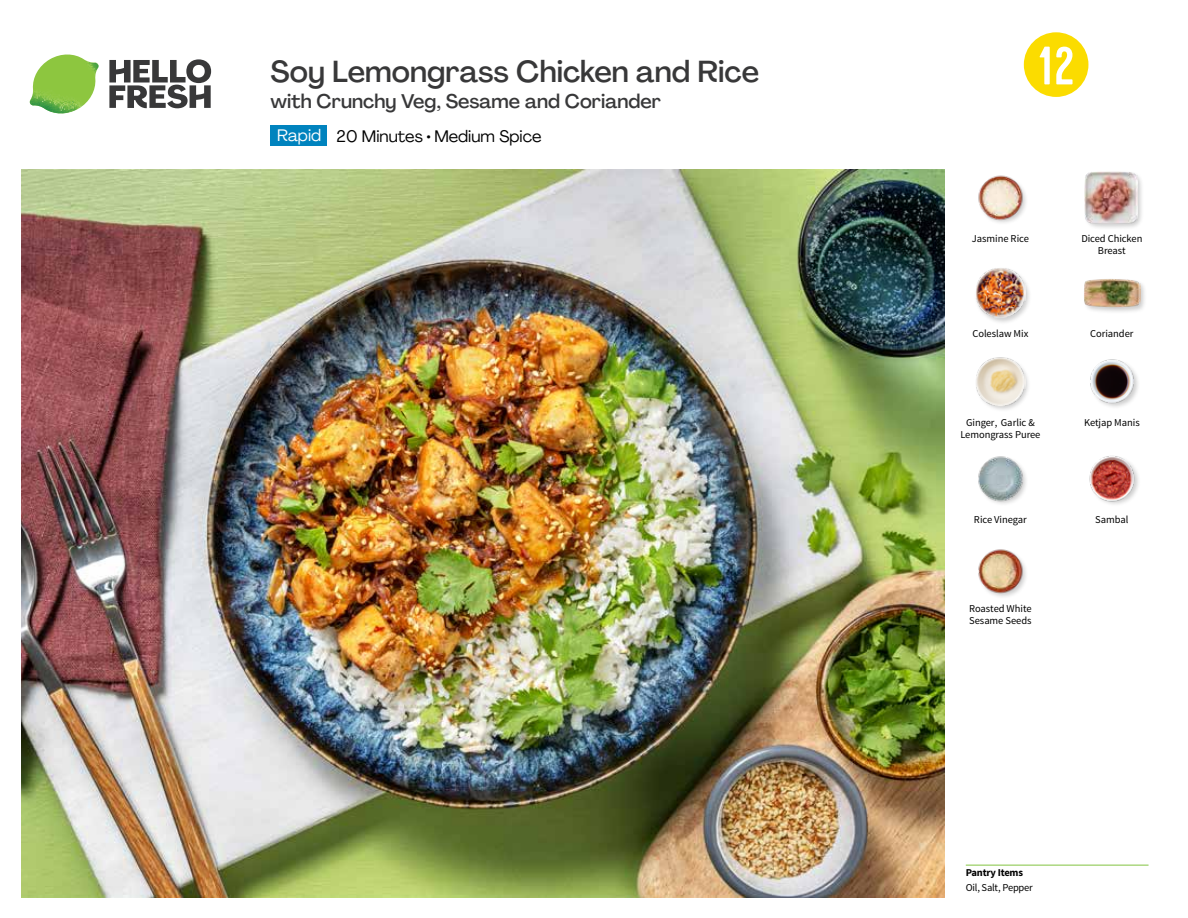
<style>
.page{position:relative;width:1188px;height:918px;background:#fff}
.page>*{position:absolute;margin:0;border:0;box-sizing:border-box;transform-origin:0 0}
.t1{font:54px "Kapra";color:#fff}
.t2{font:500 30px "Agrandir";color:#383839}
.t3{font:500 19.5px "Agrandir";color:#383839}
.t4{font:16.5px "Agrandir";color:#000}
.t5{font:16.5px "Agrandir";color:#fff}
.t6{font:10.5px/12px "Source Sans Pro";letter-spacing:-.005em;color:#000;text-align:center}
.t7{font:700 10.5px "Source Sans Pro";letter-spacing:-.02em;color:#000}
</style>
<div class="page">
<svg style="left:109px;top:59px;width:102px;height:49px"></svg>
<img style="left:30px;top:55px;width:69px;height:59px">
<img style="left:21px;top:170px;width:924px;height:728px">
<hr style="left:966px;top:865px;width:183px;height:1px;background:#82c341">
<div style="left:271px;top:126px;width:56px;height:20px;background:#0083be"></div>
<img style="left:978px;top:549px;width:48px;height:48px">
<div style="left:975px;top:356px;width:56px;height:56px;background:#000;opacity:.2"></div>
<img style="left:976px;top:357px;width:49px;height:49px">
<img style="left:978px;top:456px;width:48px;height:48px">
<img style="left:1089px;top:455px;width:50px;height:50px">
<img style="left:1090px;top:359px;width:48px;height:48px">
<img style="left:978px;top:175px;width:48px;height:48px">
<div style="left:974px;top:266px;width:59px;height:59px;background:#000;opacity:.2"></div>
<img style="left:975px;top:267px;width:51px;height:51px">
<div style="left:1083px;top:277px;width:64px;height:37px;background:#000;opacity:.2"></div>
<img style="left:1083px;top:277px;width:58px;height:37px">
<div style="left:1083px;top:170px;width:62px;height:61px;background:#000;opacity:.2"></div>
<img style="left:1084px;top:171px;width:53px;height:53px">
<svg style="left:1023px;top:32px;width:66px;height:65px"></svg>
<h2 class="t2" style="left:271px;top:53px;width:490px">Soy Lemongrass Chicken and Rice</h2>
<h3 class="t3" style="left:271px;top:89px;width:392px">with Crunchy Veg, Sesame and Coriander</h3>
<h3 class="t5" style="left:277px;top:125px;width:46px">Rapid</h3>
<h3 class="t4" style="left:337px;top:126px;width:206px">20 Minutes • Medium Spice</h3>
<h1 class="t1" style="left:1039px;top:35px;width:37px">12</h1>
<p class="t6" style="left:972px;top:232px;width:59px">Jasmine Rice</p>
<p class="t6" style="left:1081px;top:232px;width:63px">Diced Chicken<br>Breast</p>
<p class="t6" style="left:972px;top:328px;width:57px">Coleslaw Mix</p>
<p class="t6" style="left:1090px;top:328px;width:45px">Coriander</p>
<p class="t6" style="left:966px;top:416px;width:70px">Ginger, Garlic &amp;</p>
<p class="t6" style="left:1084px;top:416px;width:57px">Ketjap Manis</p>
<p class="t6" style="left:960px;top:428px;width:82px">Lemongrass Puree</p>
<p class="t6" style="left:974px;top:514px;width:54px">Rice Vinegar</p>
<p class="t6" style="left:1095px;top:514px;width:35px">Sambal</p>
<p class="t6" style="left:969px;top:602px;width:64px;text-align:left">Roasted White<br>Sesame Seeds</p>
<p class="t7" style="left:966px;top:866px;width:59px">Pantry Items</p>
<p class="t6" style="left:966px;top:881px;width:69px">Oil, Salt, Pepper</p>
</div>
